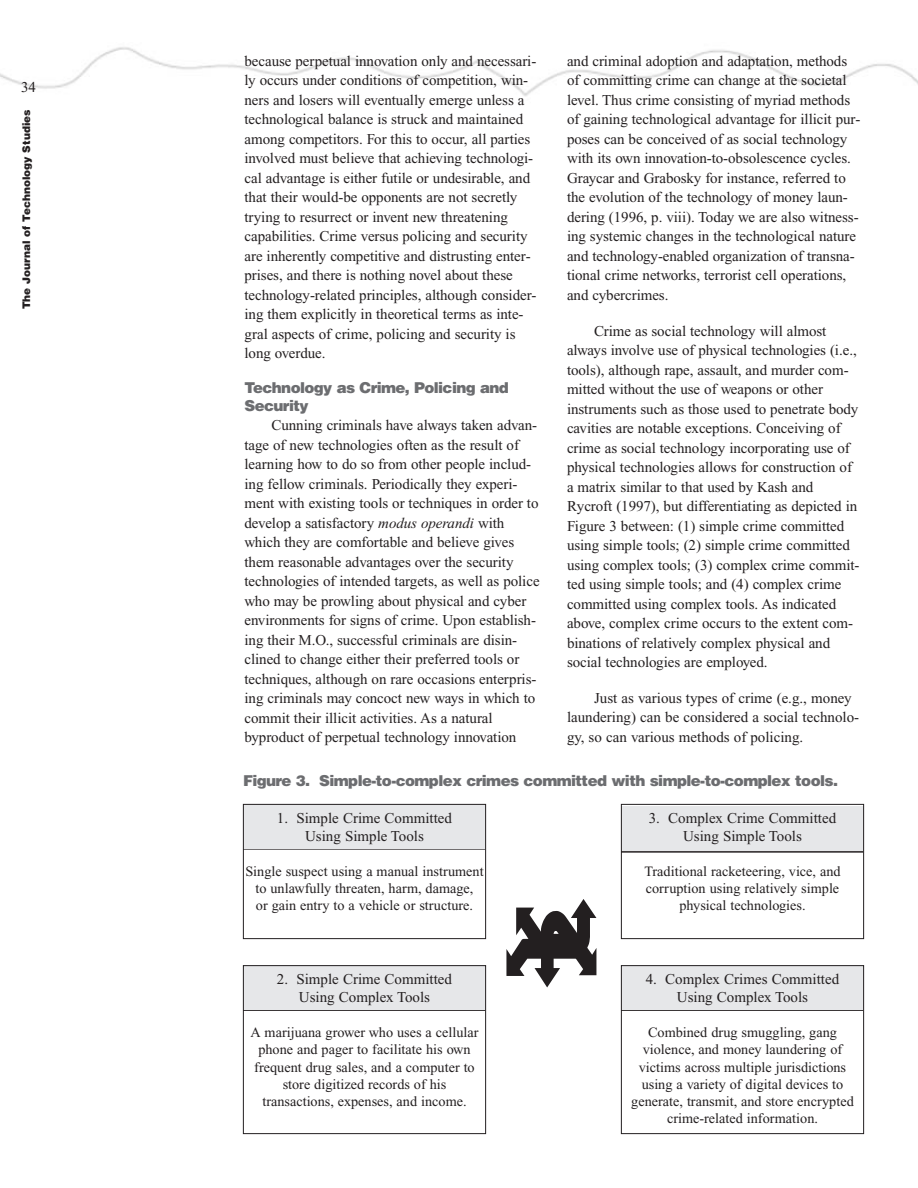
<style>
.page{position:relative;width:918px;height:1188px;background:#fff}
.page>*{position:absolute;margin:0;border:0;box-sizing:border-box;transform-origin:0 0}
.t1{font:15px/19.5px "Times";letter-spacing:-.005em;color:#231f20}
.t2{font:900 15px/18px "Helvetica";letter-spacing:-.04em;color:#6c6d70}
.t3{font:14.25px/17.1px "Times";color:#231f20;text-align:center}
.t4{font:900 10.5px "Helvetica";color:#231f20}
.s1{font-style:italic}
</style>
<div class="page">
<img style="left:0;top:47px;width:918px;height:49px">
<div style="left:622px;top:806px;width:242px;height:44px;background:#e6e7e9"></div>
<svg style="left:506px;top:899px;width:90px;height:88px"></svg>
<div style="left:621px;top:804px;width:243px;height:135px;border:1px solid #231f20"></div>
<hr style="left:621px;top:851px;width:242px;height:2px;background:#231f20">
<hr style="left:243px;top:848px;width:242px;height:2px;background:#231f20">
<div style="left:244px;top:804px;width:242px;height:45px;background:#e6e7e9"></div>
<div style="left:243px;top:804px;width:243px;height:135px;border:1px solid #231f20"></div>
<hr style="left:243px;top:1009px;width:242px;height:2px;background:#231f20">
<div style="left:244px;top:965px;width:242px;height:45px;background:#e6e7e9"></div>
<div style="left:243px;top:965px;width:243px;height:169px;border:1px solid #231f20"></div>
<hr style="left:621px;top:1009px;width:242px;height:2px;background:#231f20">
<div style="left:622px;top:965px;width:242px;height:45px;background:#e6e7e9"></div>
<div style="left:621px;top:965px;width:243px;height:169px;border:1px solid #231f20"></div>
<p class="t1" style="left:21px;top:79px;width:16px">34</p>
<p class="t4" style="left:20px;top:309px;width:201px;rotate:-90deg">The Journal of Technology Studies</p>
<p class="t1" style="left:244px;top:53px;width:294px">because perpetual innovation only and necessari&shy;ly occurs under conditions of competition, win&shy;ners and losers will eventually emerge unless a technological balance is struck and maintained among competitors. For this to occur, all parties involved must believe that achieving technologi&shy;cal advantage is either futile or undesirable, and that their would-be opponents are not secretly trying to resurrect or invent new threatening capabilities. Crime versus policing and security are inherently competitive and distrusting enter&shy;prises, and there is nothing novel about these technology-related principles, although consider&shy;ing them explicitly in theoretical terms as inte&shy;gral aspects of crime, policing and security is long overdue.</p>
<p class="t2" style="left:244px;top:378px;width:266px">Technology as Crime, Policing and<br>Security</p>
<p class="t1" style="left:244px;top:417px;width:297px;text-indent:27px">Cunning criminals have always taken advan&shy;tage of new technologies often as the result of learning how to do so from other people includ&shy;ing fellow criminals. Periodically they experi&shy;ment with existing tools or techniques in order to develop a satisfactory <span class="s1">modus operandi</span> with which they are comfortable and believe gives them reasonable advantages over the security technologies of intended targets, as well as police who may be prowling about physical and cyber environments for signs of crime. Upon establish&shy;ing their M.O., successful criminals are disin&shy;clined to change either their preferred tools or techniques, although on rare occasions enterpris&shy;ing criminals may concoct new ways in which to commit their illicit activities. As a natural byproduct of perpetual technology innovation</p>
<p class="t1" style="left:567px;top:53px;width:295px">and criminal adoption and adaptation, methods of committing crime can change at the societal level. Thus crime consisting of myriad methods of gaining technological advantage for illicit pur&shy;poses can be conceived of as social technology with its own innovation-to-obsolescence cycles.<br>Graycar and Grabosky for instance, referred to the evolution of the technology of money laun&shy;dering (1996, p. viii). Today we are also witness&shy;ing systemic changes in the technological nature and technology-enabled organization of transna&shy;tional crime networks, terrorist cell operations, and cybercrimes.</p>
<p class="t1" style="left:567px;top:322px;width:294px;text-indent:27px">Crime as social technology will almost always involve use of physical technologies (i.e., tools), although rape, assault, and murder com&shy;mitted without the use of weapons or other instruments such as those used to penetrate body cavities are notable exceptions. Conceiving of crime as social technology incorporating use of physical technologies allows for construction of a matrix similar to that used by Kash and Rycroft (1997), but differentiating as depicted in Figure 3 between: (1) simple crime committed using simple tools; (2) simple crime committed using complex tools; (3) complex crime commit&shy;ted using simple tools; and (4) complex crime committed using complex tools. As indicated above, complex crime occurs to the extent com&shy;binations of relatively complex physical and social technologies are employed.</p>
<p class="t1" style="left:567px;top:689px;width:294px;text-indent:27px">Just as various types of crime (e.g., money laundering) can be considered a social technolo&shy;gy, so can various methods of policing.</p>
<p class="t2" style="left:243px;top:772px;width:597px">Figure 3. Simple-to-complex crimes committed with simple-to-complex tools.</p>
<p class="t1" style="left:277px;top:810px;width:177px;line-height:18px;text-align:center">1. Simple Crime Committed<br>Using Simple Tools</p>
<p class="t3" style="left:245px;top:864px;width:240px">Single suspect using a manual instrument to unlawfully threaten, harm, damage,<br>or gain entry to a vehicle or structure.</p>
<p class="t1" style="left:277px;top:971px;width:177px;line-height:18px;text-align:center">2. Simple Crime Committed<br>Using Complex Tools</p>
<p class="t3" style="left:250px;top:1025px;width:230px">A marijuana grower who uses a cellular phone and pager to facilitate his own frequent drug sales, and a computer to store digitized records of his transactions, expenses, and income.</p>
<p class="t1" style="left:649px;top:810px;width:189px;line-height:18px;text-align:center">3. Complex Crime Committed<br>Using Simple Tools</p>
<p class="t3" style="left:644px;top:864px;width:198px">Traditional racketeering, vice, and corruption using relatively simple physical technologies.</p>
<p class="t1" style="left:646px;top:971px;width:195px;line-height:18px;text-align:center">4. Complex Crimes Committed<br>Using Complex Tools</p>
<p class="t3" style="left:631px;top:1025px;width:224px">Combined drug smuggling, gang violence, and money laundering of victims across multiple jurisdictions using a variety of digital devices to generate, transmit, and store encrypted crime-related information.</p>
</div>
